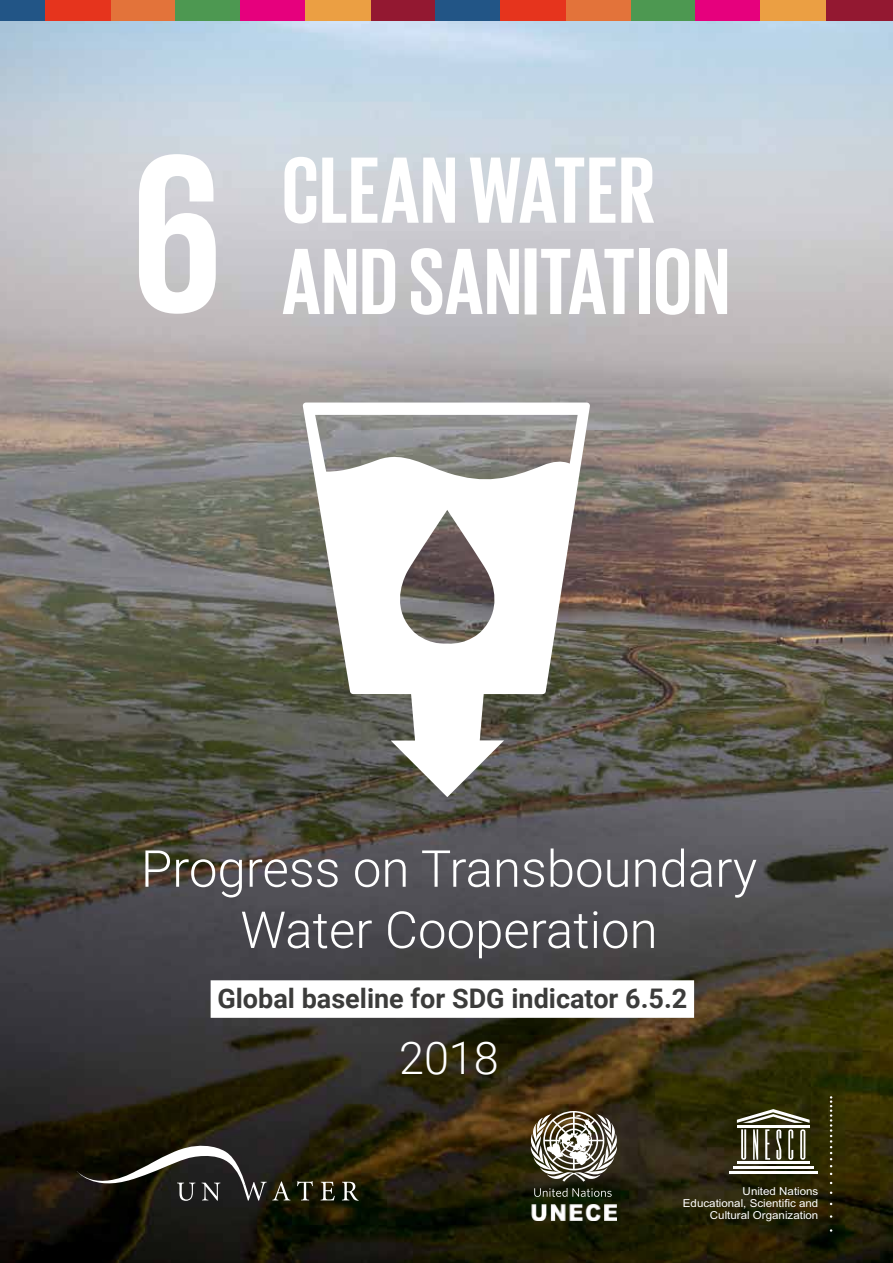
<style>
.page{position:relative;width:893px;height:1263px;background:#fff}
.page>*{position:absolute;margin:0;border:0;box-sizing:border-box;transform-origin:0 0}
.t1{font:300 51px/61.2px "Roboto";color:#fff;text-align:center}
.t2{font:300 45px "Roboto";color:#fff}
.t3{font:700 27px "Roboto";color:#3c3c3b}
.t4{font:10.95px/12px "Arial";color:#fff;text-align:right;scale:1.05 1}
</style>
<div class="page">
<img style="left:0;top:21px;width:893px;height:1242px">
<svg style="left:303px;top:402px;width:287px;height:395px"></svg>
<svg style="left:139px;top:154px;width:77px;height:160px"></svg>
<svg style="left:284px;top:157px;width:32px;height:66px"></svg>
<svg style="left:322px;top:158px;width:133px;height:65px"></svg>
<svg style="left:470px;top:158px;width:145px;height:65px"></svg>
<svg style="left:621px;top:158px;width:33px;height:65px"></svg>
<svg style="left:283px;top:249px;width:73px;height:65px"></svg>
<svg style="left:362px;top:249px;width:33px;height:65px"></svg>
<svg style="left:411px;top:248px;width:108px;height:67px"></svg>
<div style="left:525px;top:249px;width:11px;height:65px;background:#fff"></div>
<svg style="left:541px;top:249px;width:93px;height:65px"></svg>
<div style="left:639px;top:249px;width:11px;height:65px;background:#fff"></div>
<svg style="left:656px;top:248px;width:33px;height:67px"></svg>
<svg style="left:695px;top:249px;width:32px;height:65px"></svg>
<div style="left:0;top:0;width:45px;height:21px;background:#225586"></div>
<div style="left:110px;top:0;width:65px;height:21px;background:#e3733a"></div>
<div style="left:175px;top:0;width:65px;height:21px;background:#4d9851"></div>
<div style="left:371px;top:0;width:65px;height:21px;background:#931831"></div>
<div style="left:240px;top:0;width:66px;height:21px;background:#e6007d"></div>
<div style="left:45px;top:0;width:65px;height:21px;background:#e6341d"></div>
<div style="left:306px;top:0;width:65px;height:21px;background:#eb9f43"></div>
<div style="left:566px;top:0;width:65px;height:21px;background:#e3733a"></div>
<div style="left:436px;top:0;width:65px;height:21px;background:#225586"></div>
<div style="left:631px;top:0;width:65px;height:21px;background:#4d9851"></div>
<div style="left:826px;top:0;width:67px;height:21px;background:#931831"></div>
<div style="left:696px;top:0;width:65px;height:21px;background:#e6007d"></div>
<div style="left:501px;top:0;width:65px;height:21px;background:#e6341d"></div>
<div style="left:761px;top:0;width:65px;height:21px;background:#eb9f43"></div>
<div style="left:211px;top:980px;width:483px;height:38px;background:#fff"></div>
<img style="left:531px;top:1204px;width:86px;height:17px">
<svg style="left:531px;top:1111px;width:86px;height:71px"></svg>
<svg style="left:534px;top:1188px;width:78px;height:9px"></svg>
<svg style="left:830px;top:1096px;width:2px;height:71px"></svg>
<hr style="left:737px;top:1161px;width:73px;height:3px;background:#fff">
<hr style="left:733px;top:1166px;width:81px;height:3px;background:#fff">
<hr style="left:729px;top:1171px;width:88px;height:3px;background:#fff">
<hr style="left:737px;top:1125px;width:73px;height:2px;background:#fff">
<svg style="left:737px;top:1109px;width:73px;height:14px"></svg>
<svg style="left:741px;top:1129px;width:5px;height:31px"></svg>
<svg style="left:753px;top:1129px;width:5px;height:31px"></svg>
<svg style="left:765px;top:1129px;width:5px;height:31px"></svg>
<svg style="left:788px;top:1129px;width:5px;height:31px"></svg>
<svg style="left:800px;top:1129px;width:6px;height:31px"></svg>
<svg style="left:776px;top:1129px;width:5px;height:31px"></svg>
<svg style="left:297px;top:1181px;width:16px;height:19px"></svg>
<svg style="left:321px;top:1182px;width:14px;height:18px"></svg>
<svg style="left:342px;top:1182px;width:17px;height:19px"></svg>
<svg style="left:77px;top:1139px;width:213px;height:62px;background:#35332e"></svg>
<h1 class="t1" style="left:141px;top:836px;width:618px">Progress on Transboundary<br>Water Cooperation</h1>
<h3 class="t3" style="left:217px;top:979px;width:472px">Global baseline for SDG indicator 6.5.2</h3>
<h2 class="t2" style="left:399px;top:1026px;width:101px">2018</h2>
<p class="t4" style="left:683px;top:1185px;width:131px">United Nations<br>Educational, Scientific and<br>Cultural Organization</p>
</div>
